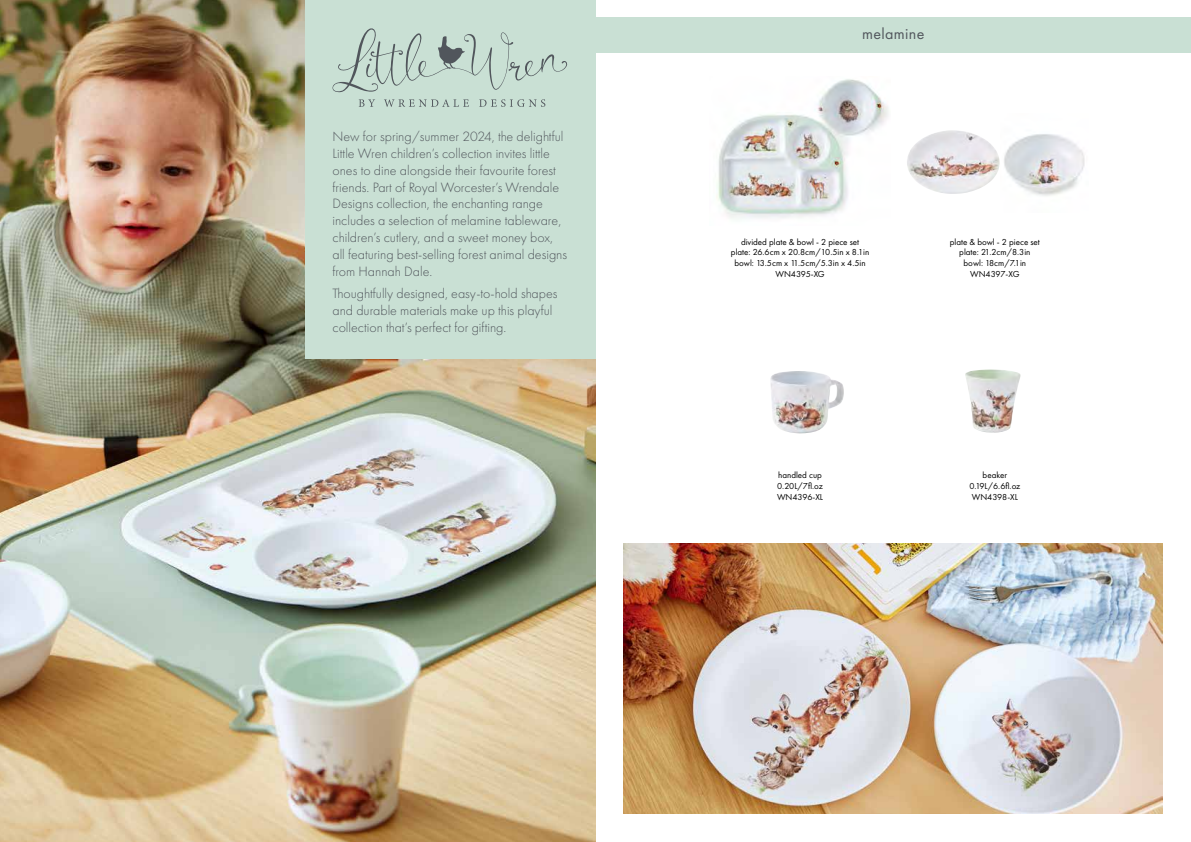
<style>
.page{position:relative;width:1191px;height:842px;background:#fff}
.page>*{position:absolute;margin:0;border:0;box-sizing:border-box;transform-origin:0 0}
.t1{font:16px "Futura PT";letter-spacing:.025em;color:#51565c}
.t2{font:300 14px/16.8px "Futura PT";color:#51565c}
.t3{font:9px/10.8px "Futura PT";color:#000;text-align:center}
</style>
<div class="page">
<div style="left:595px;top:17px;width:596px;height:36px;background:#c9e0d4"></div>
<img style="left:0;top:0;width:595px;height:842px">
<div style="left:305px;top:0;width:290px;height:359px;background:#c9e0d4"></div>
<svg style="left:332px;top:28px;width:235px;height:79px"></svg>
<img style="left:716px;top:79px;width:173px;height:139px">
<img style="left:770px;top:371px;width:74px;height:63px">
<img style="left:965px;top:369px;width:56px;height:64px">
<img style="left:624px;top:544px;width:538px;height:270px">
<img style="left:907px;top:130px;width:92px;height:64px">
<img style="left:1004px;top:134px;width:81px;height:62px">
<p class="t2" style="left:332px;top:128px;width:236px">New for spring/summer 2024, the delightful Little Wren children’s collection invites little ones to dine alongside their favourite forest friends. Part of Royal Worcester’s Wrendale Designs collection, the enchanting range includes a selection of melamine tableware, children’s cutlery, and a sweet money box, all featuring best-selling forest animal designs from Hannah Dale.</p>
<p class="t2" style="left:332px;top:285px;width:226px">Thoughtfully designed, easy-to-hold shapes and durable materials make up this playful collection that’s perfect for gifting.</p>
<p class="t1" style="left:862px;top:24px;width:64px">melamine</p>
<p class="t3" style="left:731px;top:236px;width:140px">divided plate &amp; bowl - 2 piece set plate: 26.6cm x 20.8cm/10.5in x 8.1in bowl: 13.5cm x 11.5cm/5.3in x 4.5in<br>WN4395-XG</p>
<p class="t3" style="left:949px;top:236px;width:91px">plate &amp; bowl - 2 piece set plate: 21.2cm/8.3in bowl: 18cm/7.1in<br>WN4397-XG</p>
<p class="t3" style="left:777px;top:470px;width:48px;text-align:left">handled cup<br>0.20L/7fl.oz<br>WN4396-XL</p>
<p class="t3" style="left:969px;top:470px;width:53px">beaker<br>0.19L/6.6fl.oz<br>WN4398-XL</p>
</div>
